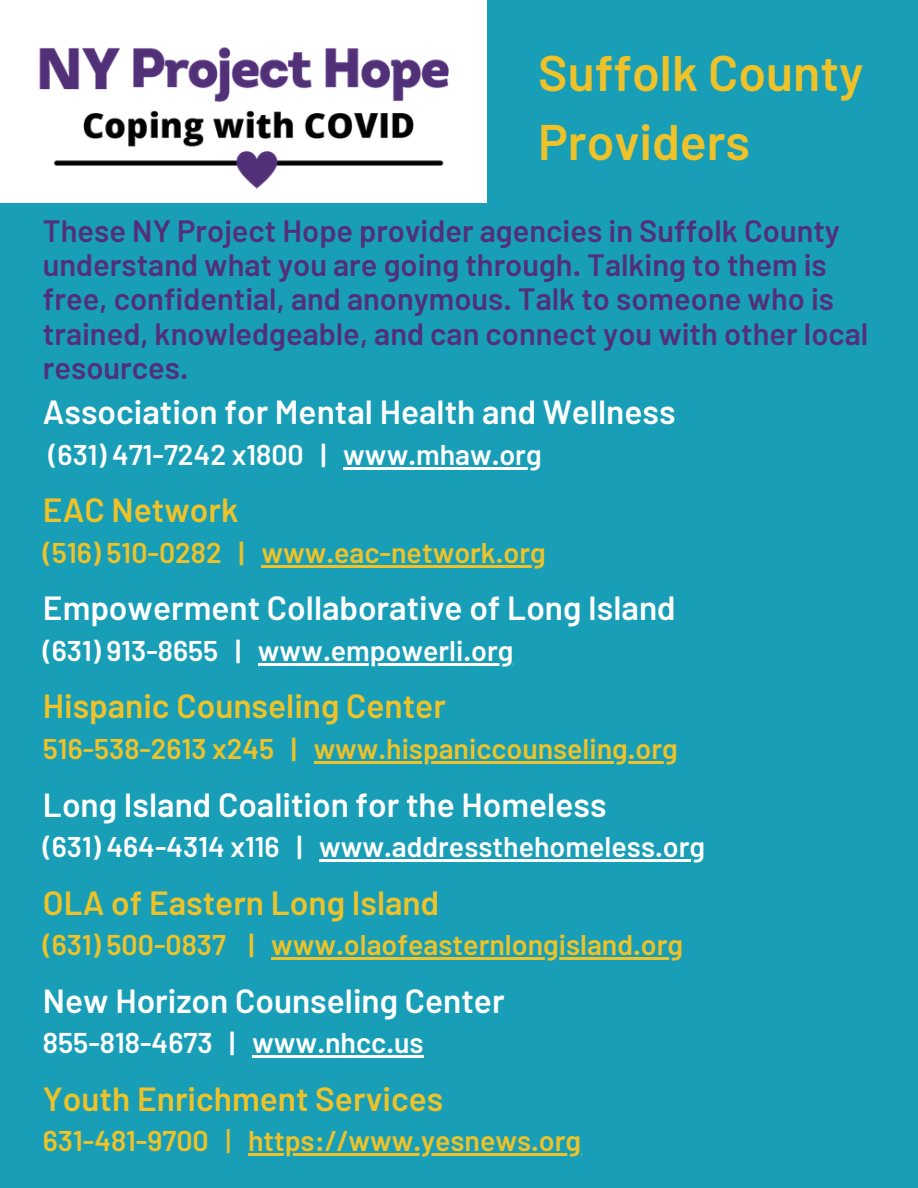
<style>
.page{position:relative;width:918px;height:1188px;background:#189fb7}
.page>*{position:absolute;margin:0;border:0;box-sizing:border-box;transform-origin:0 0}
.t1{font:600 49.95px "Barlow";color:#eec228}
.t2{font:600 33.45px "Barlow";color:#fff}
.t3{font:600 33.45px "Barlow";color:#eec228}
.t4{font:600 30.75px/34.2px "Barlow";color:#513079}
.t5{font:600 28.5px "Barlow";color:#eec228}
.t6{font:600 28.5px "Barlow";color:#fff}
.s1{font-weight:500}
</style>
<div class="page">
<hr style="left:261px;top:565px;width:285px;height:2px;background:#eec228">
<hr style="left:343px;top:467px;width:199px;height:2px;background:#fff">
<hr style="left:248px;top:1153px;width:333px;height:3px;background:#eec228">
<hr style="left:258px;top:663px;width:255px;height:2px;background:#fff">
<hr style="left:314px;top:761px;width:364px;height:2px;background:#eec228">
<hr style="left:252px;top:1055px;width:172px;height:3px;background:#fff">
<hr style="left:319px;top:859px;width:386px;height:3px;background:#fff">
<hr style="left:271px;top:957px;width:412px;height:3px;background:#eec228">
<div style="left:0;top:0;width:487px;height:202px;background:#fff"></div>
<img style="left:39px;top:47px;width:410px;height:141px">
<p class="t1" style="left:538px;top:41px;width:327px">Suffolk County</p>
<p class="t1" style="left:538px;top:110px;width:214px">Providers</p>
<p class="t4" style="left:43px;top:212px;width:827px">These NY Project Hope provider agencies in Suffolk County understand what you are going through. Talking to them is free, confidential, and anonymous. Talk to someone who is trained, knowledgeable, and can connect you with other local resources.</p>
<p class="t2" style="left:43px;top:391px;width:634px">Association for Mental Health and Wellness</p>
<p class="t6" style="left:49px;top:436px;width:495px">(631) 471-7242 x1800 | www.mhaw.org</p>
<p class="t3" style="left:43px;top:489px;width:197px">EAC Network</p>
<p class="t5" style="left:43px;top:534px;width:504px">(516) 510-0282 | www.eac-network.org</p>
<p class="t2" style="left:43px;top:587px;width:634px">Empowerment Collaborative of Long Island</p>
<p class="t6" style="left:43px;top:632px;width:472px">(631) 913-8655 | www.empowerli.org</p>
<p class="t3" style="left:43px;top:685px;width:405px">Hispanic Counseling Center</p>
<p class="t5" style="left:43px;top:730px;width:636px">516-538-2613 x245 | www.hispaniccounseling.org</p>
<p class="t2" style="left:43px;top:783px;width:565px">Long Island Coalition for the Homeless</p>
<p class="t6" style="left:43px;top:829px;width:664px">(631) 464-4314 x116 | www.addressthehomeless.org</p>
<p class="t3" style="left:43px;top:881px;width:398px">OLA of Eastern Long Island</p>
<p class="t5" style="left:43px;top:927px;width:642px">(631) 500-0837 | www.olaofeasternlongisland.org</p>
<p class="t2" style="left:43px;top:979px;width:463px">New Horizon Counseling Center</p>
<p class="t6" style="left:43px;top:1025px;width:382px">855-818-4673 | www.nhcc.us</p>
<p class="t3" style="left:43px;top:1077px;width:402px">Youth Enrichment Services</p>
<p class="t5" style="left:43px;top:1123px;width:540px">631-481-9700 <span class="s1">|</span> https://www.yesnews.org</p>
</div>
